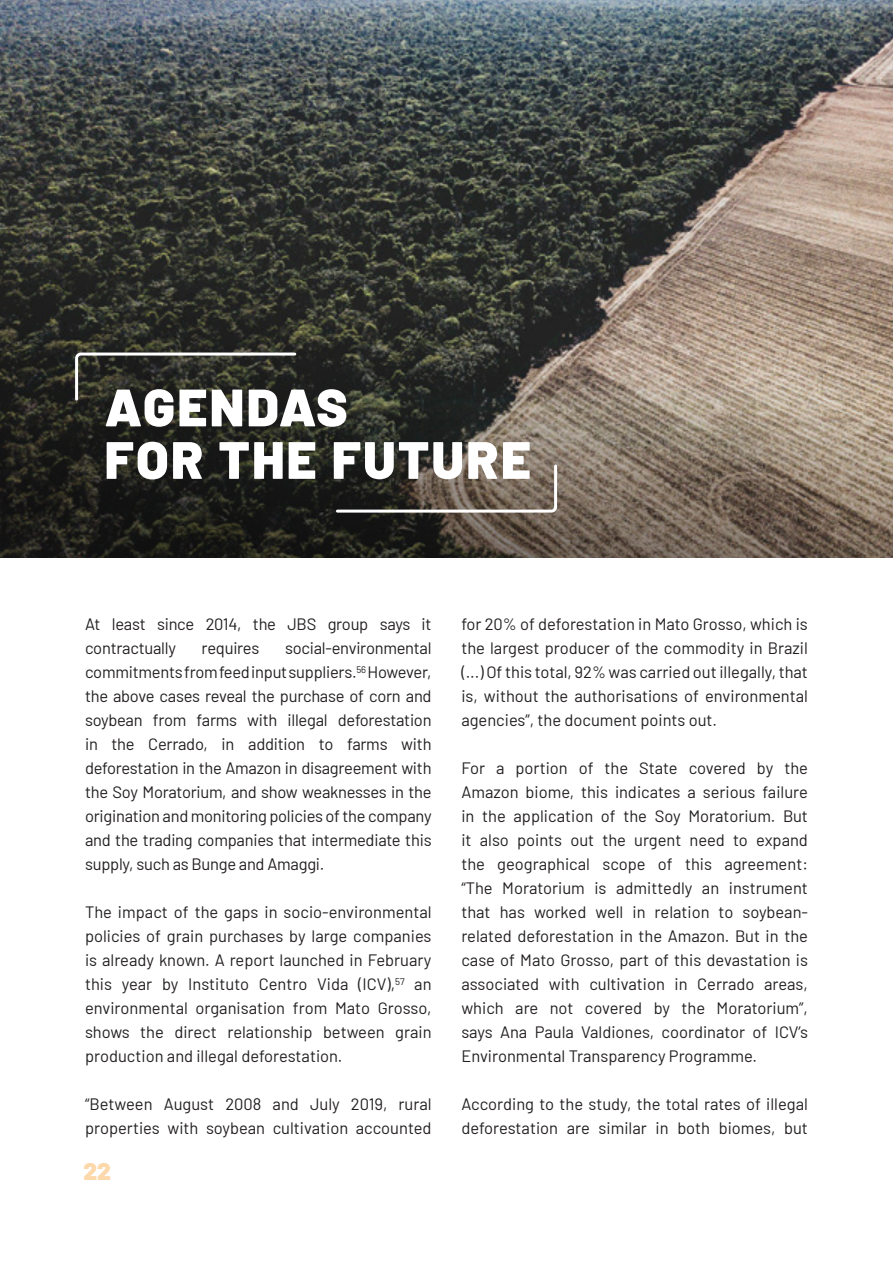
<style>
.page{position:relative;width:893px;height:1263px;background:#fff}
.page>*{position:absolute;margin:0;border:0;box-sizing:border-box;transform-origin:0 0}
.t1{font:900 52.5px/52.5px "Barlow";letter-spacing:.045em;color:#fff}
.t2{font:900 24px "Barlow";color:#fcd8ab}
.t3{font:16.5px/24px "Barlow";color:#231f20;text-align:justify}
</style>
<div class="page">
<img style="left:0;top:0;width:893px;height:557px">
<svg style="left:74px;top:351px;width:224px;height:51px;background:#393a34"></svg>
<svg style="left:334px;top:463px;width:225px;height:51px;background:#5f574e"></svg>
<h1 class="t1" style="left:105px;top:382px;width:428px">AGENDAS<br>FOR THE FUTURE</h1>
<p class="t3" style="left:85px;top:613px;width:348px">At least since 2014, the JBS group says it contractually</p>
<p class="t3" style="left:85px;top:637px;width:348px;text-indent:200px">social-environmental commitments from feed input suppliers.<sup>56</sup> However, the above cases reveal the purchase of corn and soybean from farms with illegal deforestation in the Cerrado, in addition to farms with deforestation in the Amazon in disagreement with the Soy Moratorium, and show weaknesses in the origination and monitoring policies of the company and the trading companies that intermediate this supply, such as Bunge and Amaggi.</p>
<p class="t3" style="left:85px;top:901px;width:348px">The impact of the gaps in socio-environmental policies of grain purchases by large companies is already known. A report launched in February this year by Instituto Centro Vida (ICV),<sup>57</sup> an environmental organisation from Mato Grosso, shows the direct relationship between grain production and illegal deforestation.</p>
<p class="t3" style="left:85px;top:1093px;width:348px">“Between August 2008 and July 2019, rural properties with soybean cultivation accounted</p>
<p class="t3" style="left:202px;top:637px;width:59px">requires</p>
<h2 class="t2" style="left:83px;top:1158px;width:29px">22</h2>
<p class="t3" style="left:461px;top:613px;width:348px">for 20% of deforestation in Mato Grosso, which is the largest producer of the commodity in Brazil (...) Of this total, 92% was carried out illegally, that is, without the authorisations of environmental agencies”, the document points out.</p>
<p class="t3" style="left:461px;top:757px;width:348px">For a portion of the State covered by the Amazon biome, this indicates a serious failure in the application of the Soy Moratorium. But it also points out the urgent need to expand the geographical scope of this agreement: “The Moratorium is admittedly an instrument that has worked well in relation to soybean&shy;related deforestation in the Amazon. But in the case of Mato Grosso, part of this devastation is associated with cultivation in Cerrado areas, which are not covered by the Moratorium”, says Ana Paula Valdiones, coordinator of ICV’s Environmental Transparency Programme.</p>
<p class="t3" style="left:461px;top:1093px;width:348px">According to the study, the total rates of illegal deforestation are similar in both biomes, but</p>
</div>
